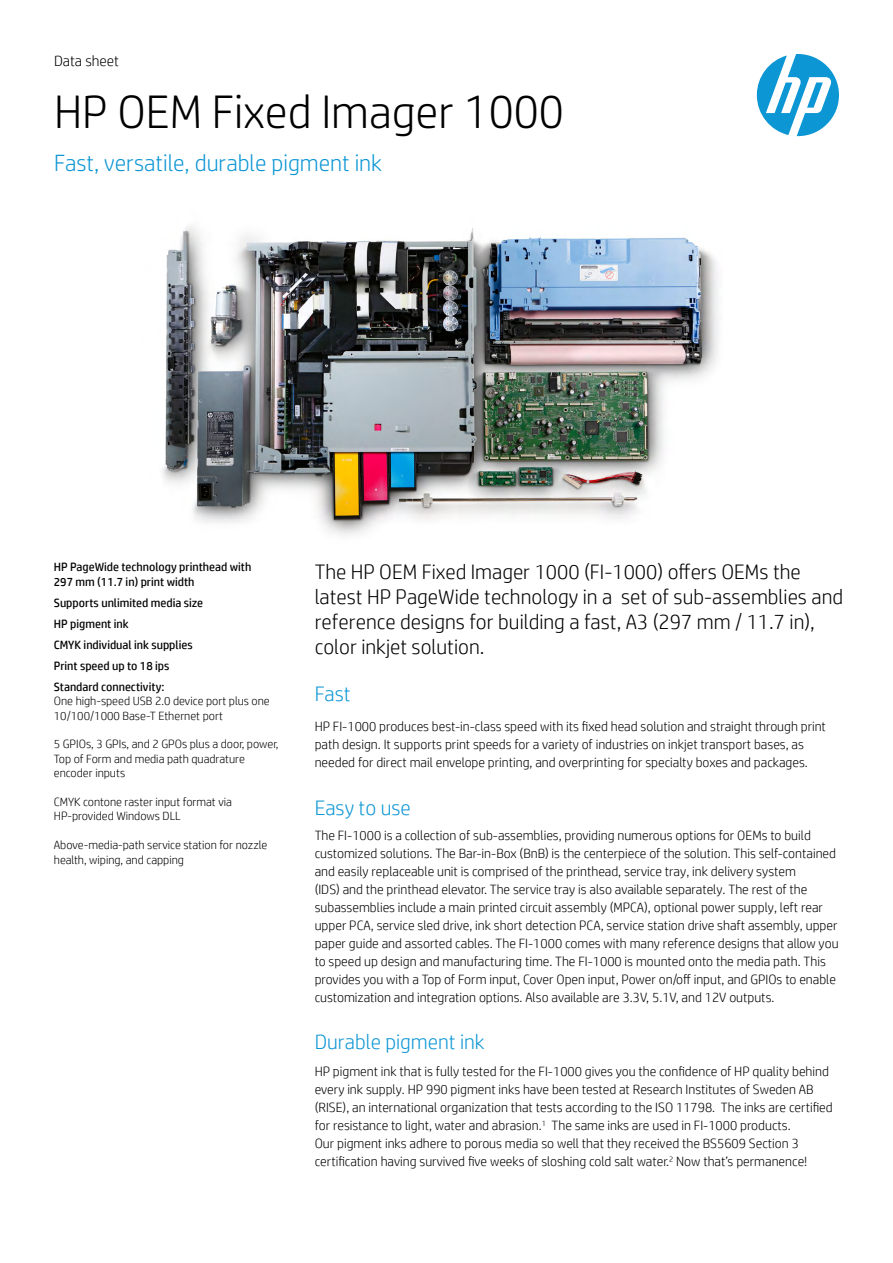
<style>
.page{position:relative;width:893px;height:1263px;background:#fff}
.page>*{position:absolute;margin:0;border:0;box-sizing:border-box;transform-origin:0 0}
.t1{font:300 45px "HP Simplified Hans";color:#000}
.t2{font:300 22.5px "HP Simplified Hans";color:#0d96d4}
.t3{font:300 21px/25.2px "HP Simplified";color:#000101}
.t4{font:300 21px "HP Simplified";color:#0d96d4}
.t5{font:300 15px "HP Simplified";color:#000}
.t6{font:300 13.5px/18px "HP Simplified";color:#000}
.t7{font:300 12px/14.4px "HP Simplified";color:#000}
.t8{font:12px/21px "HP Simplified";color:#000}
</style>
<div class="page">
<img style="left:162px;top:226px;width:557px;height:310px">
<svg style="left:757px;top:54px;width:82px;height:82px"></svg>
<p class="t5" style="left:54px;top:53px;width:67px">Data sheet</p>
<h1 class="t1" style="left:54px;top:88px;width:511px">HP OEM Fixed Imager 1000</h1>
<h2 class="t2" style="left:54px;top:151px;width:330px">Fast, versatile, durable pigment ink</h2>
<p class="t8" style="left:54px;top:560px;width:199px;line-height:14.4px">HP PageWide technology printhead with<br>297 mm (11.7 in) print width</p>
<p class="t8" style="left:54px;top:592px;width:151px">Supports unlimited media size<br>HP pigment ink<br>CMYK individual ink supplies<br>Print speed up to 18 ips<br>Standard connectivity:</p>
<p class="t7" style="left:54px;top:694px;width:217px">One high-speed USB 2.0 device port plus one<br>10/100/1000 Base-T Ethernet port</p>
<p class="t7" style="left:54px;top:737px;width:226px">5 GPIOs, 3 GPIs, and 2 GPOs plus a door, power,<br>Top of Form and media path quadrature encoder inputs</p>
<p class="t7" style="left:54px;top:794px;width:180px">CMYK contone raster input format via<br>HP-provided Windows DLL</p>
<p class="t7" style="left:54px;top:838px;width:215px">Above-media-path service station for nozzle health, wiping, and capping</p>
<h3 class="t3" style="left:315px;top:559px;width:530px">The HP OEM Fixed Imager 1000 (FI-1000) offers OEMs the latest HP PageWide technology in a set of sub-assemblies and reference designs for building a fast, A3 (297 mm / 11.7 in), color inkjet solution.</h3>
<h3 class="t4" style="left:315px;top:682px;width:38px">Fast</h3>
<p class="t6" style="left:315px;top:717px;width:513px">HP FI-1000 produces best-in-class speed with its fixed head solution and straight through print path design. It supports print speeds for a variety of industries on inkjet transport bases, as needed for direct mail envelope printing, and overprinting for specialty boxes and packages.</p>
<h3 class="t4" style="left:315px;top:795px;width:98px">Easy to use</h3>
<p class="t6" style="left:315px;top:826px;width:525px">The FI-1000 is a collection of sub-assemblies, providing numerous options for OEMs to build customized solutions. The Bar-in-Box (BnB) is the centerpiece of the solution. This self-contained and easily replaceable unit is comprised of the printhead, service tray, ink delivery system<br>(IDS) and the printhead elevator. The service tray is also available separately. The rest of the subassemblies include a main printed circuit assembly (MPCA), optional power supply, left rear upper PCA, service sled drive, ink short detection PCA, service station drive shaft assembly, upper paper guide and assorted cables. The FI-1000 comes with many reference designs that allow you to speed up design and manufacturing time. The FI-1000 is mounted onto the media path. This provides you with a Top of Form input, Cover Open input, Power on/off input, and GPIOs to enable customization and integration options. Also available are 3.3V, 5.1V, and 12V outputs.</p>
<h3 class="t4" style="left:315px;top:1030px;width:172px">Durable pigment ink</h3>
<p class="t6" style="left:315px;top:1062px;width:520px">HP pigment ink that is fully tested for the FI-1000 gives you the confidence of HP quality behind every ink supply. HP 990 pigment inks have been tested at Research Institutes of Sweden AB (RISE), an international organization that tests according to the ISO 11798. The inks are certified for resistance to light, water and abrasion.<sup>1</sup> The same inks are used in FI-1000 products.<br>Our pigment inks adhere to porous media so well that they received the BS5609 Section 3 certification having survived five weeks of sloshing cold salt water.<sup>2</sup> Now that’s permanence!</p>
</div>
